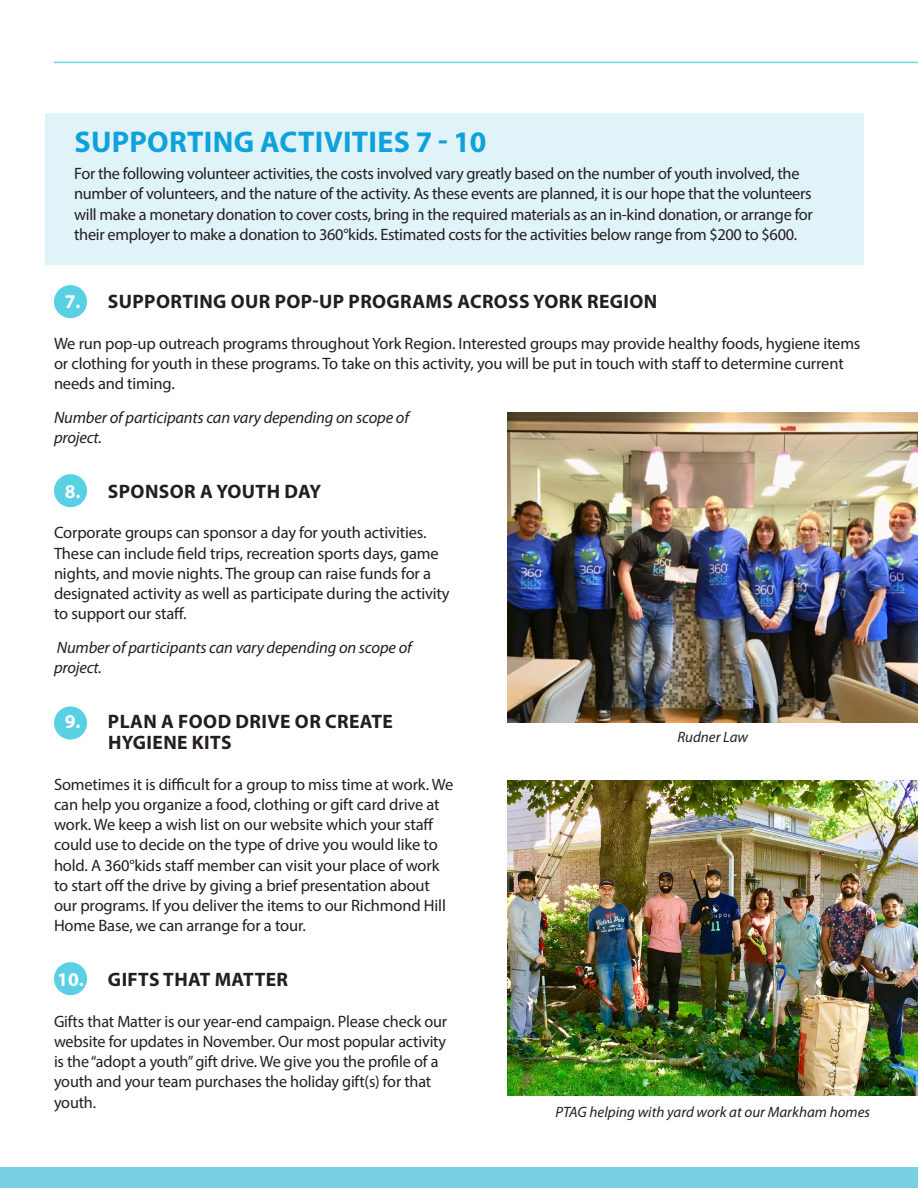
<style>
.page{position:relative;width:918px;height:1188px;background:#fff}
.page>*{position:absolute;margin:0;border:0;box-sizing:border-box;transform-origin:0 0}
.t1{font:700 30px "Myriad Pro";letter-spacing:.01em;color:#0fa2da}
.t2{font:700 19.5px/21px "Myriad Pro";letter-spacing:.02em;color:#231f20}
.t3{font:16.5px/20.2px "Myriad Pro";letter-spacing:-.01em;color:#231f20}
.t4{font:italic 16.5px/20.2px "Myriad Pro";letter-spacing:-.01em;color:#231f20}
.t5{font:italic 15px "Myriad Pro";color:#231f20}
.s1{color:#fff}
</style>
<div class="page">
<div style="left:54px;top:285px;width:33px;height:33px;background:#59d0e4;border-radius:50%"></div>
<div style="left:54px;top:474px;width:33px;height:33px;background:#59d0e4;border-radius:50%"></div>
<div style="left:54px;top:706px;width:33px;height:34px;background:#59d0e4;border-radius:50%"></div>
<div style="left:54px;top:962px;width:33px;height:33px;background:#59d0e4;border-radius:50%"></div>
<div style="left:45px;top:113px;width:819px;height:152px;background:#dff3f8"></div>
<hr style="left:54px;top:62px;width:864px;height:1px;background:#78d0e4">
<img style="left:508px;top:412px;width:410px;height:311px">
<img style="left:508px;top:781px;width:410px;height:314px">
<div style="left:0;top:1168px;width:918px;height:20px;background:#78d0e4"></div>
<p class="t1" style="left:75px;top:122px;width:414px">SUPPORTING ACTIVITIES 7 - 10</p>
<p class="t3" style="left:74px;top:163px;width:740px">For the following volunteer activities, the costs involved vary greatly based on the number of youth involved, the number of volunteers, and the nature of the activity. As these events are planned, it is our hope that the volunteers will make a monetary donation to cover costs, bring in the required materials as an in-kind donation, or arrange for their employer to make a donation to 360°kids. Estimated costs for the activities below range from $200 to $600.</p>
<p class="t2" style="left:65px;top:290px;width:594px"><span class="s1">7.</span> SUPPORTING OUR POP-UP PROGRAMS ACROSS YORK REGION</p>
<p class="t3" style="left:54px;top:333px;width:808px">We run pop-up outreach programs throughout York Region. Interested groups may provide healthy foods, hygiene items or clothing for youth in these programs. To take on this activity, you will be put in touch with staff to determine current needs and timing.</p>
<p class="t4" style="left:54px;top:407px;width:357px">Number of participants can vary depending on scope of project.</p>
<p class="t2" style="left:65px;top:480px;width:258px"><span class="s1">8.</span> SPONSOR A YOUTH DAY</p>
<p class="t3" style="left:54px;top:522px;width:397px">Corporate groups can sponsor a day for youth activities.<br>These can include field trips, recreation sports days, game nights, and movie nights. The group can raise funds for a designated activity as well as participate during the activity to support our staff.</p>
<p class="t4" style="left:54px;top:637px;width:359px">Number of participants can vary depending on scope of project.</p>
<p class="t2" style="left:108px;top:710px;width:286px;text-indent:-43px"><span class="s1">9.</span> PLAN A FOOD DRIVE OR CREATE<br>HYGIENE KITS</p>
<p class="t3" style="left:54px;top:774px;width:401px">Sometimes it is difficult for a group to miss time at work. We can help you organize a food, clothing or gift card drive at work. We keep a wish list on our website which your staff could use to decide on the type of drive you would like to hold. A 360°kids staff member can visit your place of work to start off the drive by giving a brief presentation about our programs. If you deliver the items to our Richmond Hill Home Base, we can arrange for a tour.</p>
<p class="t2" style="left:57px;top:968px;width:232px"><span class="s1">10.</span> GIFTS THAT MATTER</p>
<p class="t3" style="left:54px;top:1011px;width:395px">Gifts that Matter is our year-end campaign. Please check our website for updates in November. Our most popular activity is the “adopt a youth” gift drive. We give you the profile of a youth and your team purchases the holiday gift(s) for that youth.</p>
<p class="t5" style="left:677px;top:727px;width:72px">Rudner Law</p>
<p class="t5" style="left:556px;top:1103px;width:316px">PTAG helping with yard work at our Markham homes</p>
</div>
